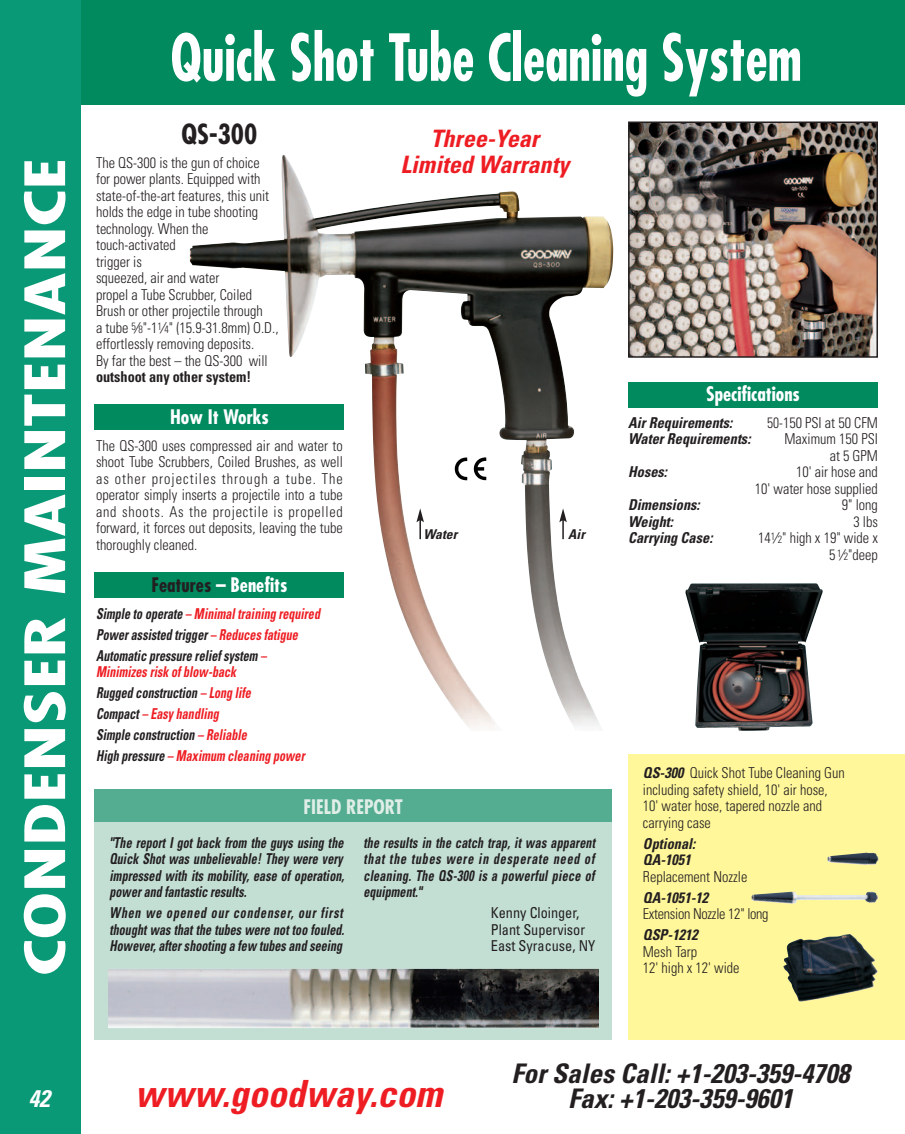
<style>
.page{position:relative;width:905px;height:1134px;background:#fff}
.page>*{position:absolute;margin:0;border:0;box-sizing:border-box;transform-origin:0 0}
.t1{font:700 condensed 63px "Futura";color:#fff;scale:.85 1}
.t2{font:700 condensed 54px "Futura";color:#fff;scale:1.5 1}
.t3{font:italic 700 condensed 37.5px "Univers";letter-spacing:.005em;color:#ee1d23}
.t4{font:italic 700 condensed 27px/24.8px "Univers";letter-spacing:.005em;color:#231f20;text-align:center}
.t5{font:700 condensed 27px "Futura";color:#231f20}
.t6{font:italic 700 condensed 24px "Univers";letter-spacing:.005em;color:#ee1d23}
.t7{font:italic 700 condensed 24px "Univers";color:#fff}
.t8{font:700 condensed 19.5px "Futura";color:#fff}
.t9{font:700 condensed 19.5px "Futura";color:#dfeee7}
.t10{font:300 condensed 15px/16.5px "Univers";color:#231f20;scale:.95 1}
.t11{font:italic 700 condensed 15px/16.5px "Univers";letter-spacing:.005em;color:#231f20;text-align:justify;scale:.8 1}
.t12{font:italic 700 condensed 15px/21px "Univers";letter-spacing:.005em;color:#ee1d23;scale:.8 1}
.t13{font:italic 700 condensed 15px/16.5px "Univers";letter-spacing:.005em;color:#231f20;scale:.95 1}
.t14{font:condensed 15px/16.5px "Univers";color:#231f20;scale:.95 1}
.t15{font:700 condensed 15px "Univers";color:#231f20;scale:.95 1}
.t16{font:300 condensed 15px "Univers";letter-spacing:-.02em;color:#231f20;scale:.95 1}
.t17{font:300 condensed 15px "Univers";color:#231f20;scale:.9 1}
.t18{font:italic 700 condensed 13.5px "Univers";color:#231f20}
.s1{font-size:10.5px}
.s2{color:#231f20}
.s3{color:#ee1d23}
.s4{font-weight:700;font-style:italic}
</style>
<div class="page">
<div style="left:0;top:0;width:904px;height:105px;background:#008a5e"></div>
<div style="left:0;top:0;width:81px;height:1134px;background:#0a9976"></div>
<div style="left:628px;top:754px;width:276px;height:286px;background:#fff79a"></div>
<img style="left:783px;top:934px;width:95px;height:68px">
<img style="left:827px;top:853px;width:51px;height:12px">
<img style="left:751px;top:891px;width:127px;height:13px">
<img style="left:685px;top:583px;width:137px;height:148px">
<img style="left:315px;top:191px;width:298px;height:537px">
<div style="left:94px;top:404px;width:250px;height:26px;background:#008a5e"></div>
<div style="left:94px;top:572px;width:250px;height:26px;background:#008a5e"></div>
<svg style="left:416px;top:508px;width:8px;height:31px"></svg>
<svg style="left:559px;top:508px;width:8px;height:31px"></svg>
<svg style="left:474px;top:457px;width:12px;height:23px"></svg>
<svg style="left:454px;top:458px;width:13px;height:22px"></svg>
<img style="left:631px;top:125px;width:244px;height:230px">
<div style="left:628px;top:122px;width:250px;height:236px;border:2px solid #231f20"></div>
<div style="left:628px;top:382px;width:250px;height:25px;background:#008a5e"></div>
<div style="left:94px;top:801px;width:517px;height:239px;background:#c3dfd4"></div>
<div style="left:94px;top:789px;width:517px;height:33px;background:#54ac91"></div>
<img style="left:108px;top:969px;width:490px;height:59px">
<h2 class="t2" style="left:21px;top:976px;width:547px;rotate:-90deg">CONDENSER MAINTENANCE</h2>
<h1 class="t1" style="left:171px;top:30px;width:744px">Quick Shot Tube Cleaning System</h1>
<h3 class="t5" style="left:181px;top:122px;width:77px">QS-300</h3>
<h3 class="t6" style="left:430px;top:130px;width:110px">Three-Year</h3>
<p class="t10" style="left:96px;top:155px;width:174px">The QS-300 is the gun of choice</p>
<h3 class="t6" style="left:400px;top:155px;width:170px">Limited Warranty</h3>
<p class="t10" style="left:96px;top:172px;width:193px">for power plants. Equipped with state-of-the-art features, this unit holds the edge in tube shooting technology. When the touch-activated<br>trigger is<br>squeezed, air and water<br>propel a Tube Scrubber, Coiled<br>Brush or other projectile through<br>a tube <sup>5</sup>⁄<span class="s1">8</span>"-1<sup>1</sup>⁄<span class="s1">4</span>" (15.9-31.8mm) O.D., effortlessly removing deposits.<br>By far the best – the QS-300 will</p>
<p class="t15" style="left:96px;top:371px;width:165px">outshoot any other system!</p>
<h3 class="t8" style="left:170px;top:409px;width:100px">How It Works</h3>
<p class="t10" style="left:96px;top:439px;width:261px;text-align:justify">The QS-300 uses compressed air and water to shoot Tube Scrubbers, Coiled Brushes, as well as other projectiles through a tube. The operator simply inserts a projectile into a tube and shoots. As the projectile is propelled forward, it forces out deposits, leaving the tube thoroughly cleaned.</p>
<h3 class="t8" style="left:151px;top:576px;width:138px"><span class="s2">Features</span> – Benefits</h3>
<p class="t11" style="left:96px;top:604px;width:281px;line-height:21px;text-align:left">Simple to operate <span class="s3">– Minimal training required<br></span>Power assisted trigger <span class="s3">– Reduces fatigue<br></span>Automatic pressure relief system <span class="s3">–</span></p>
<p class="t12" style="left:96px;top:663px;width:262px">Minimizes risk of blow-back<br><span class="s2">Rugged construction</span> – Long life<br><span class="s2">Compact</span> – Easy handling<br><span class="s2">Simple construction</span> – Reliable<br><span class="s2">High pressure</span> – Maximum cleaning power</p>
<p class="t18" style="left:423px;top:529px;width:35px">Water</p>
<p class="t18" style="left:568px;top:529px;width:18px">Air</p>
<h3 class="t9" style="left:303px;top:798px;width:101px">FIELD REPORT</h3>
<p class="t11" style="left:363px;top:835px;width:291px">the results in the catch trap, it was apparent that the tubes were in desperate need of cleaning. The QS-300 is a powerful piece of equipment."</p>
<p class="t14" style="left:491px;top:906px;width:111px">Kenny Cloinger,<br>Plant Supervisor<br>East Syracuse, NY</p>
<p class="t11" style="left:110px;top:835px;width:295px">"The report I got back from the guys using the Quick Shot was unbelievable! They were very impressed with its mobility, ease of operation, power and fantastic results.</p>
<p class="t11" style="left:110px;top:906px;width:295px">When we opened our condenser, our first thought was that the tubes were not too fouled.<br>However, after shooting a few tubes and seeing</p>
<h3 class="t8" style="left:706px;top:385px;width:95px">Specifications</h3>
<p class="t13" style="left:628px;top:415px;width:111px">Air Requirements:</p>
<p class="t17" style="left:767px;top:417px;width:124px">50-150 PSI at 50 CFM</p>
<p class="t13" style="left:628px;top:432px;width:130px">Water Requirements:</p>
<p class="t10" style="left:784px;top:432px;width:100px;text-align:right">Maximum 150 PSI at 5 GPM</p>
<p class="t13" style="left:628px;top:465px;width:43px">Hoses:</p>
<p class="t10" style="left:754px;top:465px;width:131px;text-align:right">10' air hose and<br>10' water hose supplied</p>
<p class="t13" style="left:628px;top:498px;width:77px">Dimensions:</p>
<p class="t10" style="left:841px;top:498px;width:39px">9" long</p>
<p class="t13" style="left:628px;top:514px;width:49px">Weight:</p>
<p class="t10" style="left:853px;top:514px;width:27px">3 lbs</p>
<p class="t13" style="left:628px;top:531px;width:90px">Carrying Case:</p>
<p class="t10" style="left:758px;top:531px;width:128px;text-align:right">14<sup>1</sup>⁄<span class="s1">2</span>" high x 19" wide x<br>5<sup>1</sup>⁄<span class="s1">2</span>"deep</p>
<p class="t10" style="left:643px;top:766px;width:214px"><span class="s4">QS-300</span> Quick Shot Tube Cleaning Gun including safety shield, 10' air hose,<br>10' water hose, tapered nozzle and carrying case</p>
<p class="t13" style="left:643px;top:836px;width:57px">Optional:<br>QA-1051</p>
<p class="t10" style="left:643px;top:870px;width:111px">Replacement Nozzle</p>
<p class="t13" style="left:643px;top:890px;width:70px">QA-1051-12</p>
<p class="t16" style="left:643px;top:908px;width:134px">Extension Nozzle 12" long</p>
<p class="t13" style="left:643px;top:928px;width:59px">QSP-1212</p>
<p class="t10" style="left:643px;top:945px;width:103px">Mesh Tarp<br>12' high x 12' wide</p>
<h3 class="t7" style="left:28px;top:1090px;width:23px">42</h3>
<h3 class="t3" style="left:135px;top:1080px;width:309px">www.goodway.com</h3>
<h3 class="t4" style="left:511px;top:1063px;width:339px">For Sales Call: +1-203-359-4708<br>Fax: +1-203-359-9601</h3>
</div>
